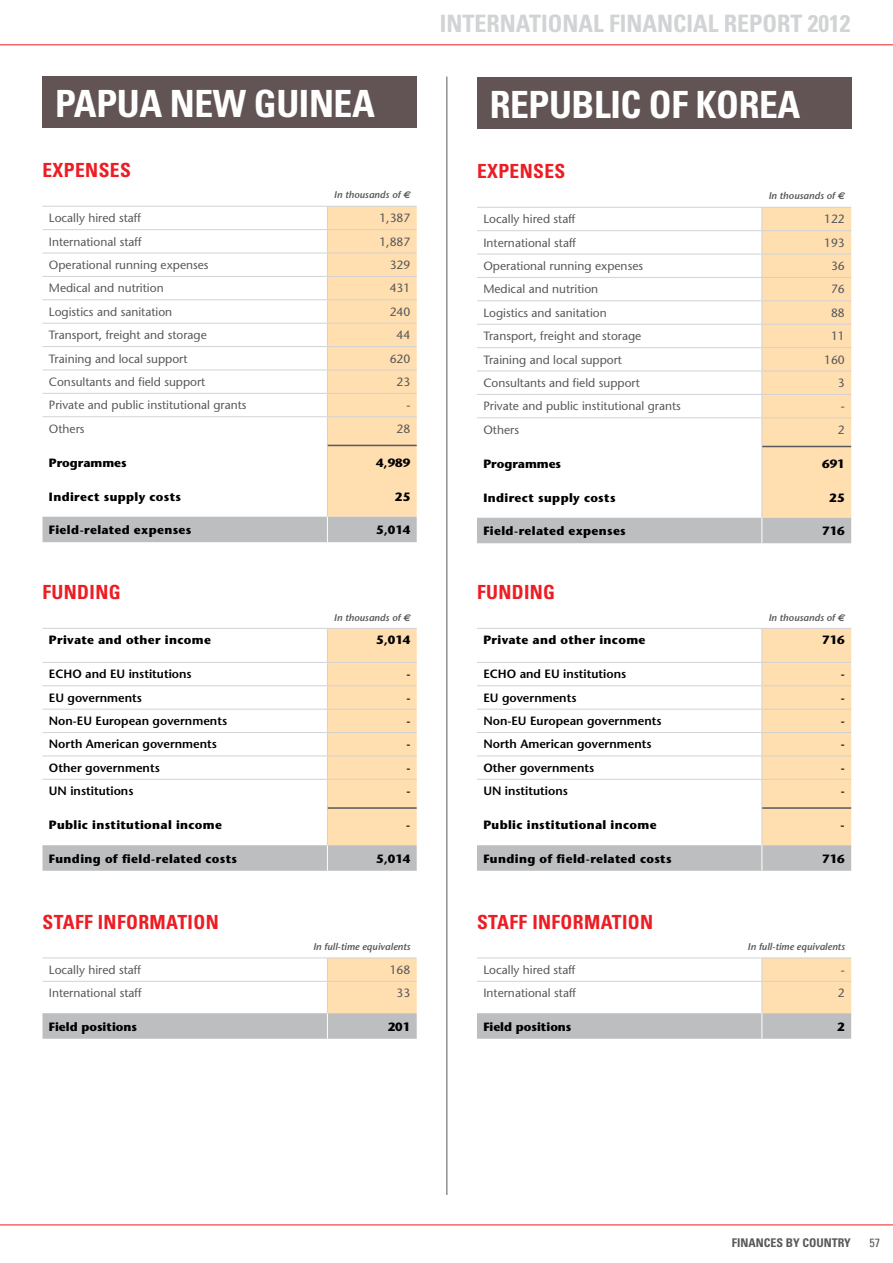
<style>
.page{position:relative;width:893px;height:1263px;background:#fff}
.page>*{position:absolute;margin:0;border:0;box-sizing:border-box;transform-origin:0 0}
.t1{font:700 condensed 37.5px "Univers";letter-spacing:-.01em;color:#fff}
.t2{font:700 condensed 24px "Univers";color:#d1d3d4}
.t3{font:700 condensed 19.5px "Univers";letter-spacing:.02em;color:#ed1d24}
.t4{font:12px "Stone Sans";color:#58595b}
.t5{font:700 12px "Stone Sans";letter-spacing:.025em;color:#000}
.t6{font:600 12px "Stone Sans";color:#000}
.t7{font:700 12px "Stone Sans";color:#000}
.t8{font:700 condensed 12px "Univers";color:#58595b}
.t9{font:condensed 12px "Univers";color:#58595b}
.t10{font:12px "Stone Sans";color:#000}
.t11{font:italic 600 9.75px "Stone Sans";color:#58595b}
.s1{font-family:"Euro Sans";font-weight:700}
</style>
<div class="page">
<hr style="left:0;top:1224px;width:893px;height:1px;background:#ed1d24">
<hr style="left:0;top:45px;width:893px;height:1px;background:#ed1d24">
<hr style="left:446px;top:77px;width:1px;height:1118px;background:#58595b">
<div style="left:43px;top:77px;width:374px;height:51px;background:#625454"></div>
<svg style="left:43px;top:206px;width:374px;height:336px"></svg>
<hr style="left:328px;top:445px;width:89px;height:1px;background:#58595b">
<svg style="left:43px;top:629px;width:374px;height:242px"></svg>
<hr style="left:43px;top:662px;width:284px;height:1px;background:#d1d3d4">
<hr style="left:327px;top:662px;width:90px;height:1px;background:#d1d3d4">
<hr style="left:43px;top:628px;width:284px;height:1px;background:#d1d3d4">
<hr style="left:327px;top:628px;width:90px;height:1px;background:#d1d3d4">
<hr style="left:328px;top:807px;width:89px;height:2px;background:#58595b">
<svg style="left:43px;top:958px;width:374px;height:81px"></svg>
<hr style="left:43px;top:957px;width:284px;height:1px;background:#d1d3d4">
<hr style="left:327px;top:957px;width:90px;height:1px;background:#d1d3d4">
<div style="left:477px;top:78px;width:374px;height:51px;background:#625454"></div>
<svg style="left:477px;top:207px;width:374px;height:336px"></svg>
<hr style="left:762px;top:446px;width:89px;height:1px;background:#58595b">
<svg style="left:477px;top:629px;width:374px;height:242px"></svg>
<hr style="left:477px;top:662px;width:285px;height:1px;background:#d1d3d4">
<hr style="left:762px;top:662px;width:89px;height:1px;background:#d1d3d4">
<hr style="left:477px;top:628px;width:285px;height:1px;background:#d1d3d4">
<hr style="left:762px;top:628px;width:89px;height:1px;background:#d1d3d4">
<hr style="left:762px;top:807px;width:89px;height:2px;background:#58595b">
<svg style="left:477px;top:958px;width:374px;height:81px"></svg>
<hr style="left:477px;top:957px;width:285px;height:1px;background:#d1d3d4">
<hr style="left:762px;top:957px;width:89px;height:1px;background:#d1d3d4">
<h2 class="t2" style="left:440px;top:9px;width:194px">INTERNATIONAL FINAN</h2>
<h2 class="t2" style="left:673px;top:9px;width:104px">CIAL REPORT</h2>
<h2 class="t2" style="left:808px;top:9px;width:44px">2012</h2>
<h1 class="t1" style="left:55px;top:81px;width:263px">PAPUA NEW GUINEA</h1>
<h1 class="t1" style="left:490px;top:82px;width:228px">REPUBLIC OF KOREA</h1>
<h3 class="t3" style="left:43px;top:158px;width:90px">EXPENSES</h3>
<h3 class="t3" style="left:477px;top:159px;width:90px">EXPENSES</h3>
<p class="t11" style="left:334px;top:189px;width:78px">In thousands of <span class="s1">E</span></p>
<p class="t11" style="left:768px;top:190px;width:78px">In thousands of <span class="s1">E</span></p>
<p class="t4" style="left:49px;top:211px;width:94px">Locally hired staff</p>
<p class="t4" style="left:379px;top:211px;width:32px">1,387</p>
<p class="t4" style="left:49px;top:234px;width:94px">International staff</p>
<p class="t4" style="left:379px;top:234px;width:32px">1,887</p>
<p class="t4" style="left:49px;top:257px;width:161px">Operational running expenses</p>
<p class="t4" style="left:390px;top:257px;width:22px">329</p>
<p class="t4" style="left:49px;top:281px;width:116px">Medical and nutrition</p>
<p class="t4" style="left:390px;top:281px;width:22px">431</p>
<p class="t4" style="left:49px;top:304px;width:125px">Logistics and sanitation</p>
<p class="t4" style="left:390px;top:304px;width:22px">240</p>
<p class="t4" style="left:49px;top:328px;width:159px">Transport, freight and storage</p>
<p class="t4" style="left:397px;top:328px;width:15px">44</p>
<p class="t4" style="left:49px;top:351px;width:140px">Training and local support</p>
<p class="t4" style="left:390px;top:351px;width:22px">620</p>
<p class="t4" style="left:49px;top:374px;width:158px">Consultants and field support</p>
<p class="t4" style="left:397px;top:374px;width:15px">23</p>
<p class="t4" style="left:49px;top:398px;width:199px">Private and public institutional grants</p>
<p class="t4" style="left:406px;top:398px;width:5px">-</p>
<p class="t4" style="left:49px;top:421px;width:37px">Others</p>
<p class="t4" style="left:397px;top:421px;width:15px">28</p>
<p class="t7" style="left:49px;top:455px;width:79px">Programmes</p>
<p class="t5" style="left:376px;top:455px;width:36px">4,989</p>
<p class="t5" style="left:49px;top:489px;width:134px">Indirect supply costs</p>
<p class="t5" style="left:395px;top:489px;width:17px">25</p>
<p class="t5" style="left:49px;top:522px;width:144px">Field-related expenses</p>
<p class="t5" style="left:376px;top:522px;width:36px">5,014</p>
<p class="t4" style="left:483px;top:212px;width:94px">Locally hired staff</p>
<p class="t4" style="left:824px;top:212px;width:22px">122</p>
<p class="t4" style="left:483px;top:235px;width:94px">International staff</p>
<p class="t4" style="left:824px;top:235px;width:22px">193</p>
<p class="t4" style="left:483px;top:258px;width:161px">Operational running expenses</p>
<p class="t4" style="left:831px;top:258px;width:15px">36</p>
<p class="t4" style="left:483px;top:282px;width:116px">Medical and nutrition</p>
<p class="t4" style="left:831px;top:282px;width:15px">76</p>
<p class="t4" style="left:483px;top:305px;width:125px">Logistics and sanitation</p>
<p class="t4" style="left:831px;top:305px;width:15px">88</p>
<p class="t4" style="left:483px;top:329px;width:159px">Transport, freight and storage</p>
<p class="t4" style="left:831px;top:329px;width:15px">11</p>
<p class="t4" style="left:483px;top:352px;width:140px">Training and local support</p>
<p class="t4" style="left:824px;top:352px;width:22px">160</p>
<p class="t4" style="left:483px;top:375px;width:158px">Consultants and field support</p>
<p class="t4" style="left:838px;top:375px;width:8px">3</p>
<p class="t4" style="left:483px;top:399px;width:199px">Private and public institutional grants</p>
<p class="t4" style="left:841px;top:399px;width:5px">-</p>
<p class="t4" style="left:483px;top:422px;width:37px">Others</p>
<p class="t4" style="left:838px;top:422px;width:8px">2</p>
<p class="t7" style="left:483px;top:456px;width:79px">Programmes</p>
<p class="t5" style="left:822px;top:456px;width:24px">691</p>
<p class="t5" style="left:483px;top:490px;width:134px">Indirect supply costs</p>
<p class="t5" style="left:829px;top:490px;width:17px">25</p>
<p class="t5" style="left:483px;top:523px;width:144px">Field-related expenses</p>
<p class="t5" style="left:822px;top:523px;width:24px">716</p>
<h3 class="t3" style="left:43px;top:580px;width:77px">FUNDING</h3>
<h3 class="t3" style="left:477px;top:580px;width:77px">FUNDING</h3>
<p class="t11" style="left:334px;top:611px;width:78px">In thousands of <span class="s1">E</span></p>
<p class="t11" style="left:768px;top:611px;width:78px">In thousands of <span class="s1">E</span></p>
<p class="t5" style="left:49px;top:632px;width:164px">Private and other income</p>
<p class="t5" style="left:376px;top:632px;width:36px">5,014</p>
<p class="t6" style="left:49px;top:667px;width:144px">ECHO and EU institutions</p>
<p class="t6" style="left:406px;top:667px;width:5px">-</p>
<p class="t6" style="left:49px;top:690px;width:95px">EU governments</p>
<p class="t6" style="left:406px;top:690px;width:5px">-</p>
<p class="t6" style="left:49px;top:713px;width:180px">Non-EU European governments</p>
<p class="t10" style="left:406px;top:713px;width:5px">-</p>
<p class="t6" style="left:49px;top:737px;width:170px">North American governments</p>
<p class="t6" style="left:406px;top:737px;width:5px">-</p>
<p class="t6" style="left:49px;top:760px;width:112px">Other governments</p>
<p class="t6" style="left:406px;top:760px;width:5px">-</p>
<p class="t6" style="left:49px;top:784px;width:86px">UN institutions</p>
<p class="t6" style="left:406px;top:784px;width:5px">-</p>
<p class="t5" style="left:49px;top:817px;width:175px">Public institutional income</p>
<p class="t5" style="left:406px;top:817px;width:6px">-</p>
<p class="t5" style="left:49px;top:851px;width:190px">Funding of field-related costs</p>
<p class="t5" style="left:376px;top:851px;width:36px">5,014</p>
<p class="t5" style="left:483px;top:632px;width:164px">Private and other income</p>
<p class="t5" style="left:822px;top:632px;width:24px">716</p>
<p class="t6" style="left:483px;top:667px;width:144px">ECHO and EU institutions</p>
<p class="t6" style="left:841px;top:667px;width:5px">-</p>
<p class="t6" style="left:483px;top:690px;width:95px">EU governments</p>
<p class="t6" style="left:841px;top:690px;width:5px">-</p>
<p class="t6" style="left:483px;top:713px;width:180px">Non-EU European governments</p>
<p class="t6" style="left:841px;top:713px;width:5px">-</p>
<p class="t6" style="left:483px;top:737px;width:170px">North American governments</p>
<p class="t6" style="left:841px;top:737px;width:5px">-</p>
<p class="t6" style="left:483px;top:760px;width:112px">Other governments</p>
<p class="t6" style="left:841px;top:760px;width:5px">-</p>
<p class="t6" style="left:483px;top:784px;width:86px">UN institutions</p>
<p class="t6" style="left:841px;top:784px;width:5px">-</p>
<p class="t5" style="left:483px;top:817px;width:175px">Public institutional income</p>
<p class="t5" style="left:841px;top:817px;width:6px">-</p>
<p class="t5" style="left:483px;top:851px;width:190px">Funding of field-related costs</p>
<p class="t5" style="left:822px;top:851px;width:24px">716</p>
<h3 class="t3" style="left:43px;top:910px;width:96px">STAFF IN FORMATION</h3>
<h3 class="t3" style="left:477px;top:910px;width:96px">STAFF IN FORMATION</h3>
<p class="t11" style="left:313px;top:941px;width:99px">In full-time equivalents</p>
<p class="t11" style="left:747px;top:941px;width:99px">In full-time equivalents</p>
<p class="t4" style="left:49px;top:962px;width:94px">Locally hired staff</p>
<p class="t4" style="left:390px;top:962px;width:22px">168</p>
<p class="t4" style="left:49px;top:986px;width:94px">International staff</p>
<p class="t4" style="left:397px;top:986px;width:15px">33</p>
<p class="t7" style="left:49px;top:1019px;width:90px">Field positions</p>
<p class="t5" style="left:388px;top:1019px;width:24px">201</p>
<p class="t4" style="left:483px;top:962px;width:94px">Locally hired staff</p>
<p class="t4" style="left:841px;top:962px;width:5px">-</p>
<p class="t4" style="left:483px;top:986px;width:94px">International staff</p>
<p class="t4" style="left:838px;top:986px;width:8px">2</p>
<p class="t7" style="left:483px;top:1019px;width:90px">Field positions</p>
<p class="t5" style="left:837px;top:1019px;width:9px">2</p>
<p class="t8" style="left:732px;top:1235px;width:121px">FINANCES BY CO UNTRY</p>
<p class="t9" style="left:870px;top:1235px;width:12px">57</p>
</div>
